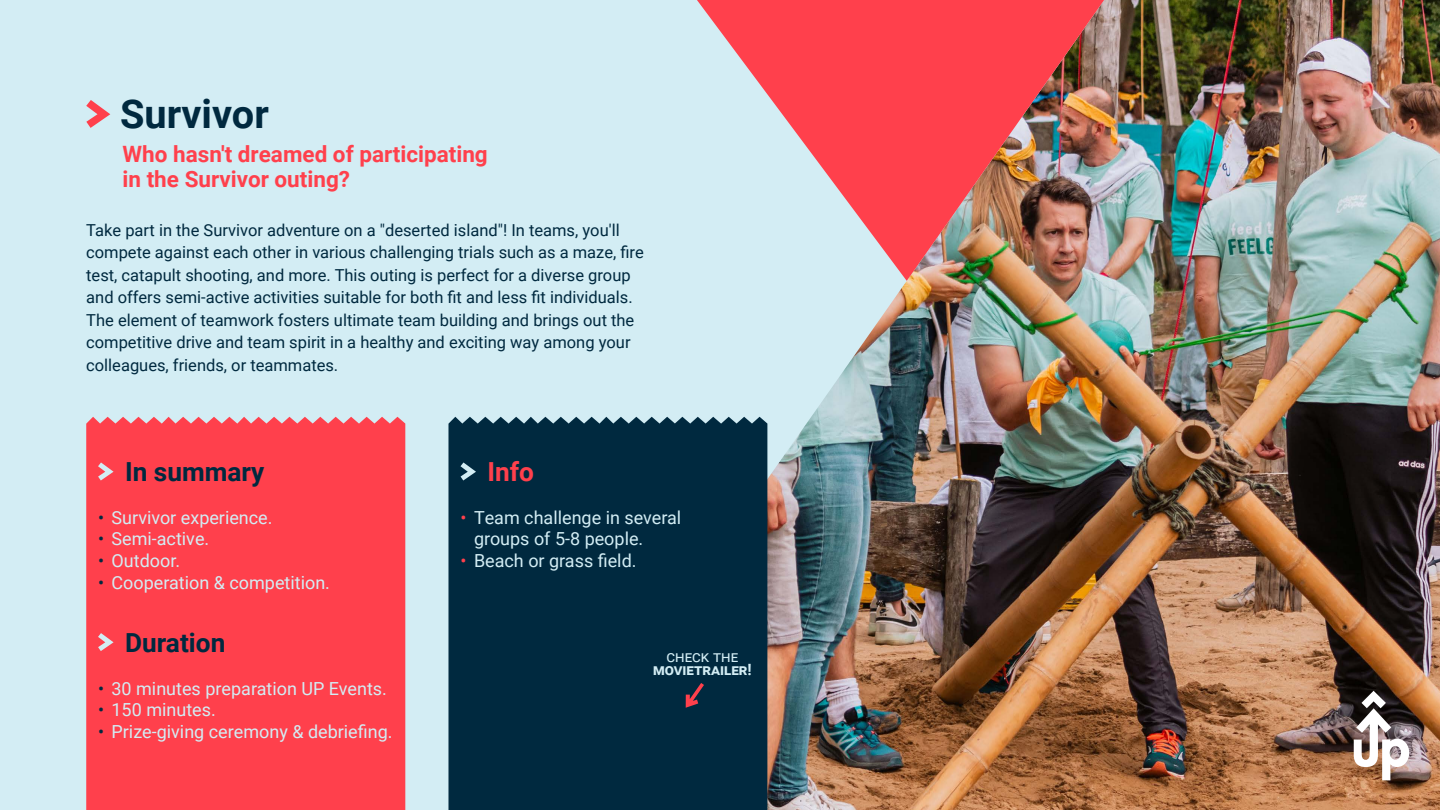
<style>
.page{position:relative;width:1440px;height:810px;background:#fff}
.page>*{position:absolute;margin:0;border:0;box-sizing:border-box;transform-origin:0 0}
.t1{font:700 39.75px "Roboto";color:#00293f}
.t2{font:700 26.25px "Roboto";color:#00293f}
.t3{font:700 26.25px "Roboto";color:#ff404c}
.t4{font:700 22.5px/24.8px "Roboto";color:#ff404c}
.t5{font:18px/21.6px "Roboto";color:#d3edf4}
.t6{font:16.5px/22.5px "Roboto";color:#00293f}
.t7{font:700 15.52px "Roboto";color:#d3edf4}
.t8{font:15.52px "Roboto";color:#d3edf4}
.s1{color:#00293f}
.s2{color:#ff404c}
</style>
<div class="page">
<img style="left:1104px;top:0;width:336px;height:810px">
<img style="left:0;top:0;width:1104px;height:810px">
<div style="left:86px;top:417px;width:319px;height:393px;background:#ff404c"></div>
<div style="left:448px;top:417px;width:319px;height:393px;background:#00293f"></div>
<svg style="left:460px;top:462px;width:16px;height:19px"></svg>
<svg style="left:98px;top:462px;width:16px;height:19px"></svg>
<svg style="left:98px;top:633px;width:16px;height:18px"></svg>
<svg style="left:86px;top:100px;width:24px;height:28px"></svg>
<svg style="left:686px;top:683px;width:18px;height:25px"></svg>
<img style="left:697px;top:0;width:407px;height:281px">
<img style="left:1354px;top:691px;width:55px;height:89px">
<h1 class="t1" style="left:120px;top:86px;width:150px">Survivor</h1>
<h3 class="t4" style="left:123px;top:141px;width:367px">Who hasn't dreamed of participating in the Survivor outing?</h3>
<p class="t6" style="left:86px;top:218px;width:559px">Take part in the Survivor adventure on a "deserted island"! In teams, you'll compete against each other in various challenging trials such as a maze, fire test, catapult shooting, and more. This outing is perfect for a diverse group and offers semi-active activities suitable for both fit and less fit individuals.<br>The element of teamwork fosters ultimate team building and brings out the competitive drive and team spirit in a healthy and exciting way among your colleagues, friends, or teammates.</p>
<h2 class="t2" style="left:125px;top:453px;width:141px">In summary</h2>
<p class="t5" style="left:98px;top:506px;width:176px"><span class="s1">•</span> Survivor experience.</p>
<p class="t5" style="left:98px;top:527px;width:113px"><span class="s1">•</span> Semi-active.</p>
<p class="t5" style="left:98px;top:549px;width:84px"><span class="s1">•</span> Outdoor.</p>
<p class="t5" style="left:98px;top:571px;width:234px"><span class="s1">•</span> Cooperation &amp; competition.</p>
<h2 class="t2" style="left:125px;top:624px;width:102px">Duration</h2>
<p class="t5" style="left:98px;top:677px;width:290px"><span class="s1">•</span> 30 minutes preparation UP Events.</p>
<p class="t5" style="left:98px;top:698px;width:119px"><span class="s1">•</span> 150 minutes.</p>
<p class="t5" style="left:98px;top:720px;width:296px"><span class="s1">•</span> Prize-giving ceremony &amp; debriefing.</p>
<h2 class="t3" style="left:487px;top:453px;width:48px">Info</h2>
<p class="t5" style="left:474px;top:506px;width:209px;text-indent:-14px"><span class="s2">•</span> Team challenge in several groups of 5-8 people.</p>
<p class="t5" style="left:460px;top:549px;width:178px"><span class="s2">•</span> Beach or grass field.</p>
<p class="t8" style="left:667px;top:646px;width:73px">check the</p>
<p class="t7" style="left:653px;top:659px;width:100px">movietrailer!</p>
</div>
